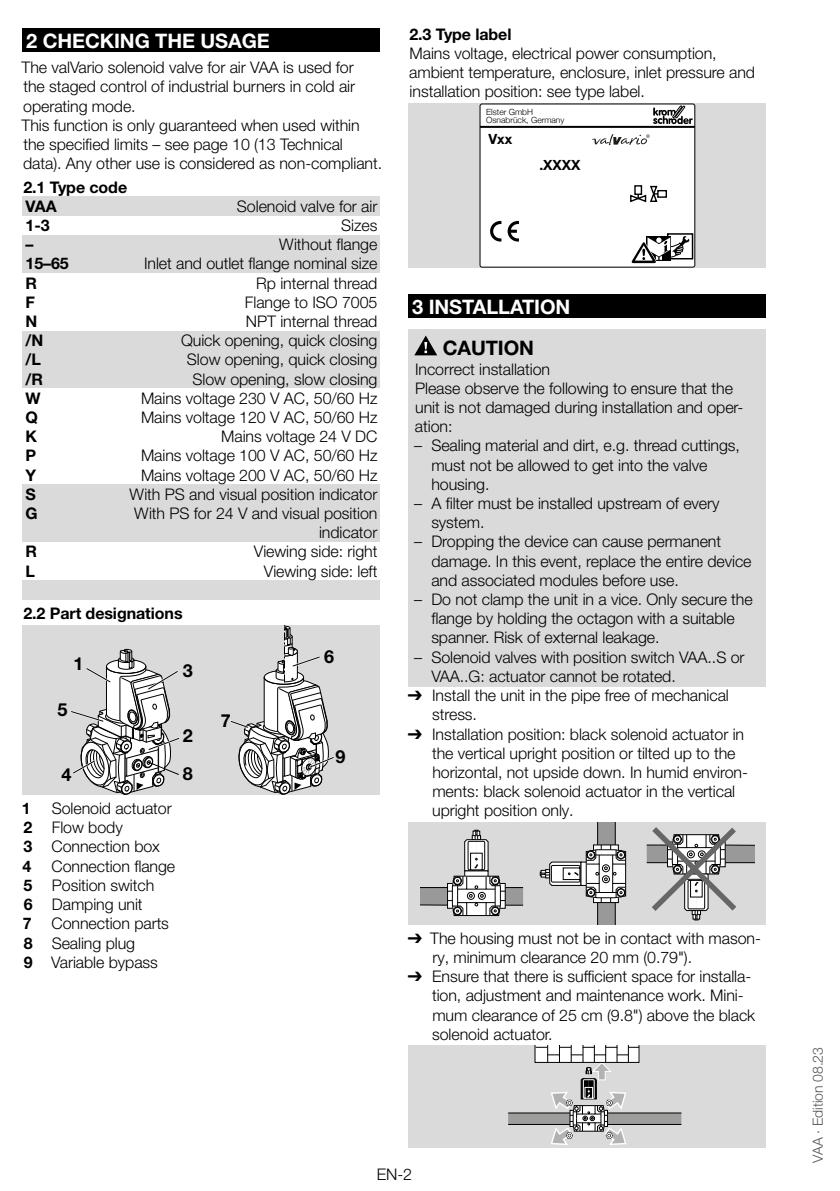
<style>
.page{position:relative;width:840px;height:1191px;background:#fff}
.page>*{position:absolute;margin:0;border:0;box-sizing:border-box;transform-origin:0 0}
.t1{font:700 20px "Helvetica Neue LT Pro";letter-spacing:-.005em;color:#fff}
.t2{font:700 20px "Helvetica Neue LT Pro";letter-spacing:-.005em;color:#000}
.t3{font:700 18px/37.8px "Helvetica Neue LT Pro";color:#000}
.t4{font:300 16px/19.2px "Helvetica Neue LT Pro";letter-spacing:-.005em;color:#000}
.t5{font:700 16px/19.2px "Helvetica Neue LT Pro";letter-spacing:-.005em;color:#000}
.t6{font:300 14px "Helvetica Neue LT Pro";letter-spacing:-.005em;color:#575756}
.t7{font:700 14px "Helvetica Neue";color:#000}
.t8{font:300 8.4px/8.4px "Helvetica Neue";color:#000}
.s1{font-weight:700}
.s2{font-family:"Arial Unicode MS";font-weight:400}
</style>
<div class="page">
<div style="left:23px;top:28px;width:357px;height:24px;background:#000"></div>
<div style="left:23px;top:196px;width:357px;height:20px;background:#dadada"></div>
<div style="left:23px;top:215px;width:357px;height:20px;background:#fff"></div>
<div style="left:23px;top:235px;width:357px;height:20px;background:#dadada"></div>
<div style="left:23px;top:254px;width:357px;height:20px;background:#dadada"></div>
<div style="left:23px;top:273px;width:357px;height:20px;background:#fff"></div>
<div style="left:23px;top:331px;width:357px;height:20px;background:#dadada"></div>
<div style="left:23px;top:350px;width:357px;height:20px;background:#dadada"></div>
<div style="left:23px;top:369px;width:357px;height:20px;background:#dadada"></div>
<div style="left:23px;top:388px;width:357px;height:20px;background:#fff"></div>
<div style="left:23px;top:484px;width:357px;height:20px;background:#dadada"></div>
<div style="left:23px;top:503px;width:357px;height:40px;background:#dadada"></div>
<div style="left:23px;top:542px;width:357px;height:20px;background:#fff"></div>
<div style="left:23px;top:580px;width:357px;height:20px;background:#dadada"></div>
<div style="left:23px;top:625px;width:357px;height:170px;background:#dadada"></div>
<svg style="left:70px;top:648px;width:110px;height:147px"></svg>
<svg style="left:230px;top:625px;width:104px;height:170px"></svg>
<div style="left:408px;top:294px;width:357px;height:24px;background:#000"></div>
<div style="left:408px;top:330px;width:357px;height:31px;background:#dadada"></div>
<div style="left:408px;top:357px;width:357px;height:22px;background:#dadada"></div>
<div style="left:408px;top:377px;width:357px;height:60px;background:#dadada"></div>
<div style="left:408px;top:434px;width:357px;height:60px;background:#dadada"></div>
<div style="left:408px;top:492px;width:357px;height:41px;background:#dadada"></div>
<div style="left:408px;top:530px;width:357px;height:60px;background:#dadada"></div>
<div style="left:408px;top:588px;width:357px;height:60px;background:#dadada"></div>
<div style="left:408px;top:645px;width:357px;height:41px;background:#dadada"></div>
<div style="left:408px;top:103px;width:357px;height:165px;background:#dadada"></div>
<div style="left:479px;top:104px;width:215px;height:163px;background:#fff;border-radius:2px"></div>
<div style="left:479px;top:103px;width:216px;height:165px;border:1px solid #000;border-radius:2px"></div>
<svg style="left:652px;top:105px;width:41px;height:21px"></svg>
<div style="left:666px;top:233px;width:27px;height:26px;border:2px solid #000"></div>
<svg style="left:631px;top:235px;width:59px;height:28px"></svg>
<hr style="left:479px;top:126px;width:215px;height:2px;background:#000">
<div style="left:656px;top:190px;width:10px;height:8px;border:1px solid #000"></div>
<svg style="left:630px;top:185px;width:28px;height:18px"></svg>
<svg style="left:592px;top:134px;width:57px;height:11px"></svg>
<svg style="left:490px;top:221px;width:11px;height:20px"></svg>
<svg style="left:507px;top:221px;width:11px;height:20px"></svg>
<svg style="left:414px;top:335px;width:23px;height:20px"></svg>
<div style="left:408px;top:822px;width:357px;height:102px;background:#dadada"></div>
<svg style="left:646px;top:827px;width:108px;height:94px"></svg>
<svg style="left:420px;top:829px;width:104px;height:87px"></svg>
<div style="left:464px;top:871px;width:24px;height:5px;background:#fff"></div>
<div style="left:464px;top:870px;width:24px;height:6px;border:1px solid #000"></div>
<svg style="left:539px;top:822px;width:87px;height:102px"></svg>
<div style="left:580px;top:862px;width:6px;height:23px;background:#fff"></div>
<div style="left:580px;top:861px;width:6px;height:25px;border:1px solid #000"></div>
<div style="left:408px;top:1045px;width:357px;height:102px;background:#dadada"></div>
<svg style="left:508px;top:1045px;width:174px;height:100px"></svg>
<p class="t1" style="left:26px;top:28px;width:243px">2 CHECKING THE USAGE</p>
<p class="t4" style="left:22px;top:58px;width:362px">The valVario solenoid valve for air VAA is used for<br>the staged control of industrial burners in cold air operating mode.<br>This function is only guaranteed when used within the specified limits – see page 10 (13 Technical data). Any other use is considered as non-compliant.</p>
<p class="t5" style="left:23px;top:177px;width:105px">2.1 Type code<br>VAA</p>
<p class="t4" style="left:237px;top:196px;width:142px">Solenoid valve for air</p>
<p class="t5" style="left:26px;top:215px;width:26px">1-3</p>
<p class="t4" style="left:341px;top:215px;width:38px">Sizes</p>
<p class="t5" style="left:26px;top:234px;width:9px">–</p>
<p class="t4" style="left:279px;top:234px;width:100px">Without flange</p>
<p class="t5" style="left:26px;top:254px;width:45px">15–65</p>
<p class="t4" style="left:144px;top:254px;width:235px">Inlet and outlet flange nominal size</p>
<p class="t5" style="left:26px;top:273px;width:13px">R</p>
<p class="t4" style="left:256px;top:273px;width:123px">Rp internal thread</p>
<p class="t5" style="left:26px;top:292px;width:11px">F</p>
<p class="t4" style="left:245px;top:292px;width:134px">Flange to ISO 7005</p>
<p class="t5" style="left:26px;top:311px;width:11px">N</p>
<p class="t4" style="left:246px;top:311px;width:133px">NPT internal thread</p>
<p class="t5" style="left:26px;top:330px;width:17px">/N</p>
<p class="t4" style="left:181px;top:330px;width:198px">Quick opening, quick closing</p>
<p class="t5" style="left:26px;top:350px;width:17px">/L</p>
<p class="t4" style="left:187px;top:350px;width:192px">Slow opening, quick closing</p>
<p class="t5" style="left:26px;top:369px;width:19px">/R</p>
<p class="t4" style="left:192px;top:369px;width:186px">Slow opening, slow closing</p>
<p class="t5" style="left:26px;top:388px;width:17px">W</p>
<p class="t4" style="left:141px;top:388px;width:238px">Mains voltage 230 V AC, 50/60 Hz</p>
<p class="t5" style="left:26px;top:407px;width:14px">Q</p>
<p class="t4" style="left:141px;top:407px;width:238px">Mains voltage 120 V AC, 50/60 Hz</p>
<p class="t5" style="left:26px;top:426px;width:13px">K</p>
<p class="t4" style="left:221px;top:426px;width:158px">Mains voltage 24 V DC</p>
<p class="t5" style="left:26px;top:446px;width:12px">P</p>
<p class="t4" style="left:141px;top:446px;width:238px">Mains voltage 100 V AC, 50/60 Hz</p>
<p class="t5" style="left:26px;top:465px;width:12px">Y</p>
<p class="t4" style="left:141px;top:465px;width:238px">Mains voltage 200 V AC, 50/60 Hz</p>
<p class="t5" style="left:26px;top:484px;width:11px">S</p>
<p class="t4" style="left:129px;top:484px;width:249px">With PS and visual position indicator</p>
<p class="t5" style="left:26px;top:503px;width:14px">G</p>
<p class="t4" style="left:134px;top:503px;width:244px;text-align:right">With PS for 24 V and visual position indicator</p>
<p class="t5" style="left:26px;top:542px;width:13px">R</p>
<p class="t4" style="left:254px;top:542px;width:125px">Viewing side: right</p>
<p class="t5" style="left:26px;top:561px;width:11px">L</p>
<p class="t4" style="left:264px;top:561px;width:115px">Viewing side: left</p>
<p class="t5" style="left:23px;top:603px;width:160px">2.2 Part designations</p>
<p class="t3" style="left:73px;top:644px;width:12px">1</p>
<p class="t3" style="left:58px;top:690px;width:12px">5</p>
<p class="t3" style="left:324px;top:637px;width:12px">6</p>
<p class="t3" style="left:182px;top:651px;width:12px">3</p>
<p class="t3" style="left:220px;top:701px;width:12px">7</p>
<p class="t3" style="left:61px;top:755px;width:12px">4</p>
<p class="t3" style="left:182px;top:716px;width:12px">2<br>8</p>
<p class="t4" style="left:23px;top:798px;width:151px;text-indent:29px">Solenoid actuator<br><span class="s1">2</span> Flow body<br><span class="s1">3</span> Connection box<br><span class="s1">4</span></p>
<p class="t5" style="left:22px;top:798px;width:10px">1</p>
<p class="t4" style="left:23px;top:856px;width:154px;text-indent:29px">Connection flange<br><span class="s1">5</span> Position switch<br><span class="s1">6</span> Damping unit<br><span class="s1">7</span> Connection parts<br><span class="s1">8</span> Sealing plug<br><span class="s1">9</span> Variable bypass</p>
<p class="t3" style="left:335px;top:737px;width:12px">9</p>
<p class="t5" style="left:409px;top:24px;width:104px">2.3 Type label</p>
<p class="t4" style="left:409px;top:43px;width:347px">Mains voltage, electrical power consumption, ambient temperature, enclosure, inlet pressure and installation position: see type label.</p>
<p class="t8" style="left:486px;top:107px;width:80px">Elster GmbH<br>Osnabrück, Germany</p>
<p class="t7" style="left:488px;top:128px;width:25px">Vxx</p>
<p class="t7" style="left:539px;top:154px;width:43px">.XXXX</p>
<p class="t1" style="left:412px;top:294px;width:37px">3 INST</p>
<p class="t1" style="left:472px;top:294px;width:83px">ALLATION</p>
<p class="t2" style="left:442px;top:336px;width:77px">CAUTION</p>
<p class="t4" style="left:414px;top:359px;width:330px">Incorrect installation<br>Please observe the following to ensure that the unit is not damaged during installation and oper&shy;ation:</p>
<p class="t4" style="left:431px;top:436px;width:310px;text-indent:-17px">– Sealing material and dirt, e.g. thread cuttings, must not be allowed to get into the valve housing.</p>
<p class="t4" style="left:431px;top:493px;width:289px;text-indent:-17px">– A filter must be installed upstream of every system.</p>
<p class="t4" style="left:431px;top:532px;width:321px;text-indent:-17px">– Dropping the device can cause permanent damage. In this event, replace the entire device and associated modules before use.</p>
<p class="t4" style="left:431px;top:589px;width:323px;text-indent:-17px">– Do not clamp the unit in a vice. Only secure the flange by holding the octagon with a suitable spanner. Risk of external leakage.</p>
<p class="t4" style="left:431px;top:647px;width:314px;text-indent:-17px">– Solenoid valves with position switch VAA..S or<br>VAA..G: actuator cannot be rotated.</p>
<p class="t4" style="left:432px;top:685px;width:298px;text-indent:-24px"><span class="s2">➔</span> Install the unit in the pipe free of mechanical stress.</p>
<p class="t4" style="left:432px;top:724px;width:317px;text-indent:-24px"><span class="s2">➔</span> Installation position: black solenoid actuator in the vertical upright position or tilted up to the horizontal, not upside down. In humid environ&shy;ments: black solenoid actuator in the vertical upright position only.</p>
<p class="t4" style="left:432px;top:928px;width:330px;text-indent:-24px"><span class="s2">➔</span> The housing must not be in contact with mason&shy;ry, minimum clearance 20 mm (0.79").</p>
<p class="t4" style="left:432px;top:966px;width:324px;text-indent:-24px"><span class="s2">➔</span> Ensure that there is sufficient space for installa&shy;tion, adjustment and maintenance work. Mini&shy;mum clearance of 25 cm (9.8") above the black solenoid actuator.</p>
<p class="t4" style="left:376px;top:1164px;width:37px">EN-2</p>
<p class="t6" style="left:809px;top:1162px;width:117px;rotate:-90deg">VAA · Edition 08.23</p>
</div>
